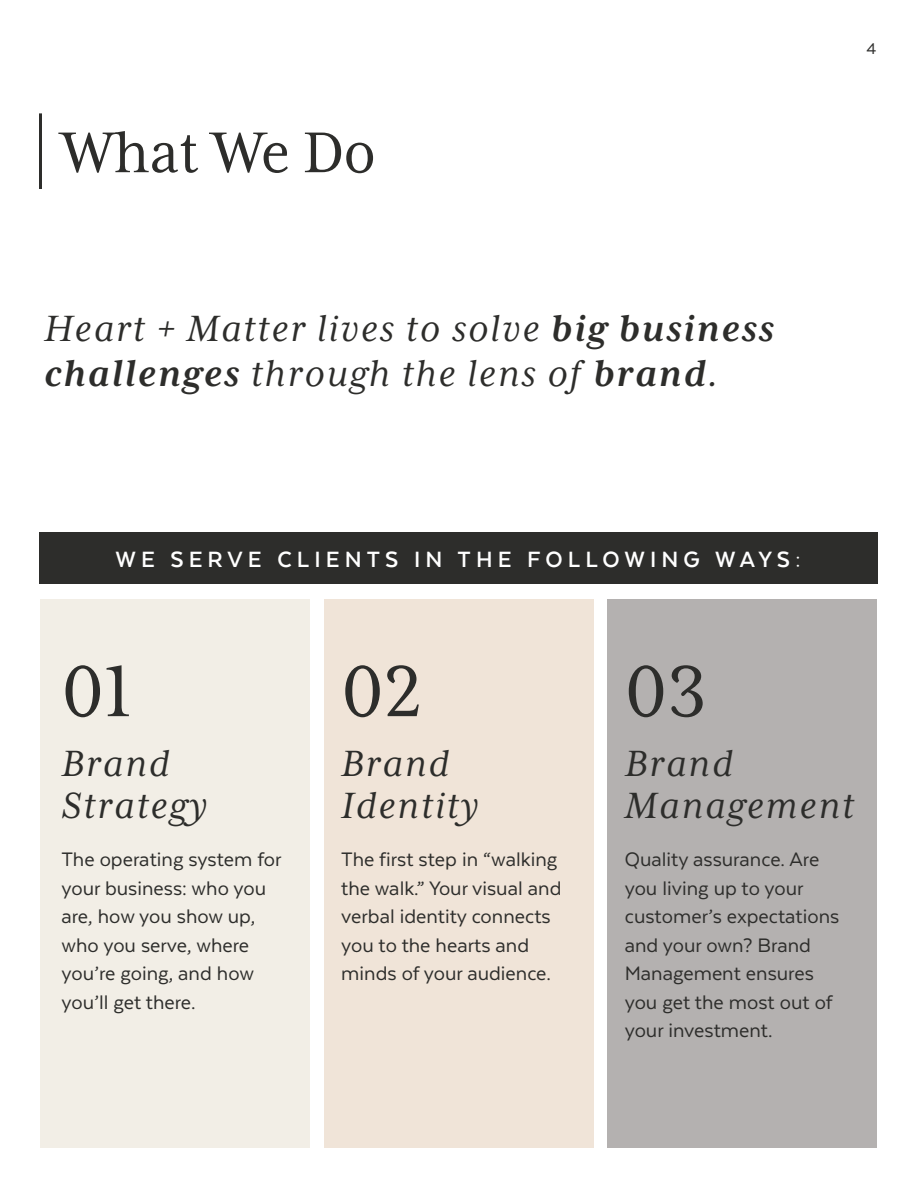
<style>
.page{position:relative;width:918px;height:1188px;background:#fff}
.page>*{position:absolute;margin:0;border:0;box-sizing:border-box;transform-origin:0 0}
.t1{font:82.5px "Mrs Eaves XL Serif Nar OT";color:#2d2d2b}
.t2{font:66px "Mrs Eaves XL Serif Nar OT";color:#2d2d2b}
.t3{font:italic 42px/42px "Mrs Eaves XL Serif OT";letter-spacing:.05em;color:#2d2d2b}
.t4{font:700 25.5px "Texta";letter-spacing:.2em;color:#fff}
.t5{font:22.5px/28.5px "Texta";color:#2d2d2b}
.t6{font:18px "Texta";color:#2d2d2b}
.s1{font-weight:700}
</style>
<div class="page">
<hr style="left:39px;top:113px;width:3px;height:76px;background:#2d2d2b">
<div style="left:40px;top:599px;width:270px;height:549px;background:#f2eee6"></div>
<div style="left:324px;top:599px;width:270px;height:549px;background:#f0e4d8"></div>
<div style="left:608px;top:599px;width:270px;height:549px;background:#b4b1b0"></div>
<div style="left:39px;top:532px;width:839px;height:52px;background:#2d2d2b"></div>
<h2 class="t2" style="left:62px;top:119px;width:315px">What We Do</h2>
<h3 class="t3" style="left:44px;top:306px;width:731px;line-height:45px">Heart + Matter lives to solve <span class="s1">big business challenges</span> through the lens of <span class="s1">brand</span>.</h3>
<p class="t6" style="left:866px;top:39px;width:11px">4</p>
<p class="t4" style="left:115px;top:547px;width:687px">WE SERVE CLIENTS IN THE FOLLOWING WAYS:</p>
<h1 class="t1" style="left:62px;top:650px;width:73px">01</h1>
<h1 class="t1" style="left:341px;top:650px;width:83px">02</h1>
<h1 class="t1" style="left:625px;top:650px;width:84px">03</h1>
<h3 class="t3" style="left:62px;top:742px;width:148px">Brand<br>Strategy</h3>
<h3 class="t3" style="left:341px;top:742px;width:139px">Brand<br>Identity</h3>
<h3 class="t3" style="left:625px;top:742px;width:231px">Brand<br>Management</h3>
<p class="t5" style="left:62px;top:845px;width:222px">The operating system for your business: who you are, how you show up, who you serve, where you’re going, and how you’ll get there.</p>
<p class="t5" style="left:341px;top:845px;width:222px">The first step in “walking the walk.” Your visual and verbal identity connects you to the hearts and minds of your audience.</p>
<p class="t5" style="left:625px;top:845px;width:216px">Quality assurance. Are you living up to your customer’s expectations and your own? Brand<br>Management ensures you get the most out of your investment.</p>
</div>
